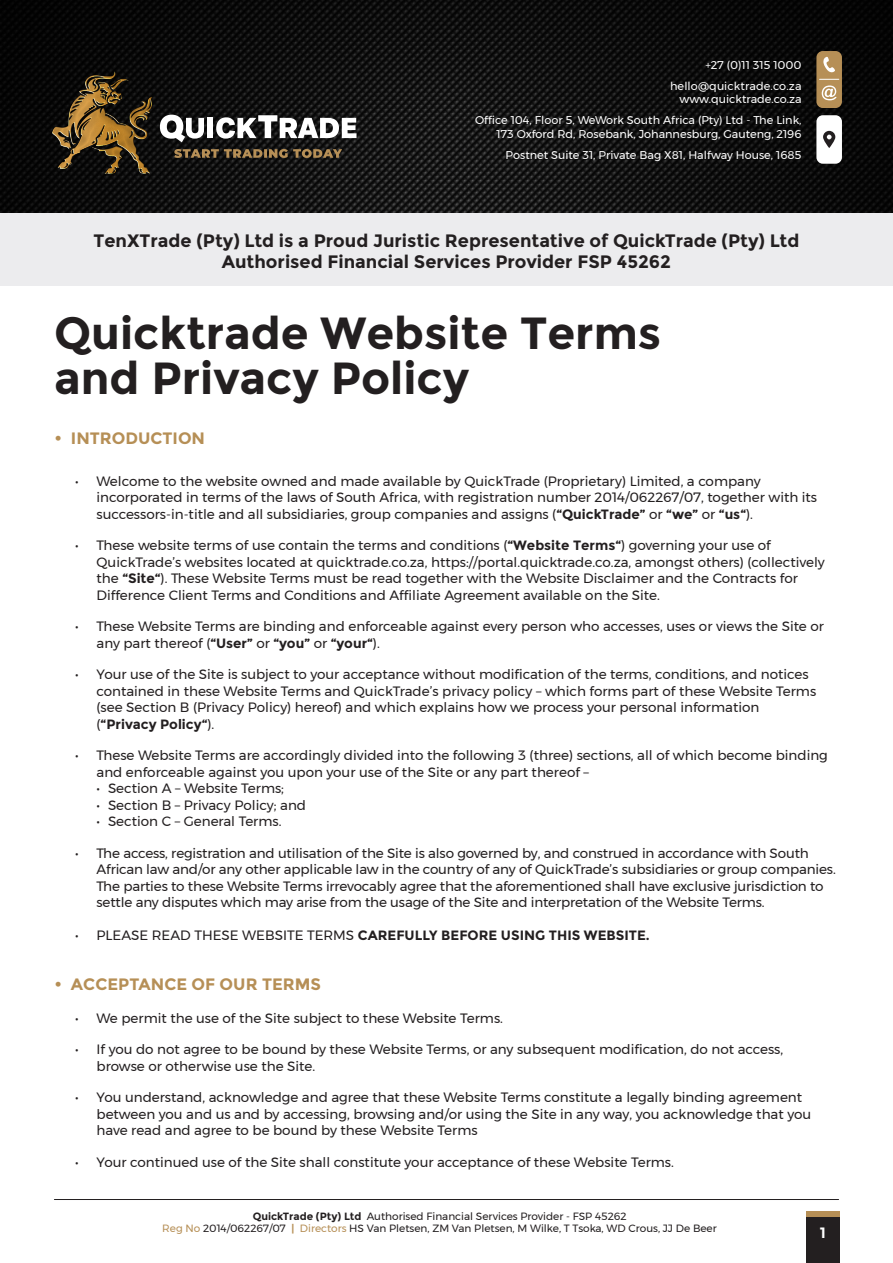
<style>
.page{position:relative;width:893px;height:1263px;background:#fff}
.page>*{position:absolute;margin:0;border:0;box-sizing:border-box;transform-origin:0 0}
.t1{font:700 45px/45px "Montserrat";color:#231f20}
.t2{font:700 18px "Montserrat";color:#231f20}
.t3{font:700 16.5px "Montserrat";color:#b68f56}
.t4{font:700 15px "Montserrat";color:#fff}
.t5{font:13.5px/16.5px "Montserrat";color:#231f20}
.t6{font:700 13.5px "Montserrat";color:#231f20}
.t7{font:11.25px/21px "Montserrat";color:#fff;text-align:right}
.t8{font:10.5px/12.6px "Montserrat";color:#231f20;text-align:center}
.s1{font-family:"Gotham"}
.s2{font-weight:700}
.s3{font-weight:400}
.s4{color:#b68f56}
.s5{font-weight:700;color:#b68f56}
</style>
<div class="page">
<svg style="left:806px;top:1211px;width:33px;height:7px"></svg>
<div style="left:806px;top:1218px;width:33px;height:45px;background:#231f20"></div>
<img style="left:0;top:0;width:893px;height:213px">
<svg style="left:160px;top:115px;width:44px;height:27px"></svg>
<div style="left:208px;top:118px;width:5px;height:20px;background:#fff"></div>
<svg style="left:216px;top:115px;width:140px;height:24px"></svg>
<img style="left:51px;top:70px;width:105px;height:104px">
<svg style="left:174px;top:149px;width:168px;height:9px;background:#695436"></svg>
<div style="left:816px;top:51px;width:26px;height:57px;background:#b68f56;border-radius:6px"></div>
<div style="left:816px;top:115px;width:26px;height:49px;background:#fff;border-radius:6px"></div>
<svg style="left:823px;top:57px;width:12px;height:16px"></svg>
<svg style="left:820px;top:79px;width:19px;height:21px"></svg>
<svg style="left:823px;top:131px;width:12px;height:16px"></svg>
<svg style="left:827px;top:135px;width:5px;height:4px"></svg>
<hr style="left:54px;top:1199px;width:785px;height:1px;background:#231f20">
<div style="left:0;top:213px;width:893px;height:73px;background:#ececee"></div>
<p class="t7" style="left:670px;top:54px;width:133px">+27 (0)11 315 1000 hello@quicktrade.co.za</p>
<p class="t7" style="left:475px;top:89px;width:328px">www.quicktrade.co.za<br>Office 104, Floor 5, WeWork South Africa (Pty) Ltd - The Link,</p>
<p class="t7" style="left:497px;top:123px;width:306px">173 Oxford Rd, Rosebank, Johannesburg, Gauteng, 2196<br>Postnet Suite 31, Private Bag X81, Halfway House, 1685</p>
<p class="t2" style="left:94px;top:230px;width:707px">TenXTrade (Pty) Ltd is a Proud Juristic Representative of QuickTrade (Pty) Ltd</p>
<p class="t2" style="left:222px;top:251px;width:451px">Authorised Financial Services Provider FSP 45262</p>
<p class="t1" style="left:54px;top:311px;width:609px">Quicktrade Website Terms and Privacy Policy</p>
<p class="t3" style="left:54px;top:428px;width:153px"><span class="s1">•</span> INTRODUCTION</p>
<p class="t5" style="left:97px;top:473px;width:722px;text-indent:-21px">• Welcome to the website owned and made available by QuickTrade (Proprietary) Limited, a company incorporated in terms of the laws of South Africa, with registration number 2014/062267/07, together with its successors-in-title and all subsidiaries, group companies and assigns (<span class="s2">“QuickTrade”</span> or <span class="s2">“we”</span> or <span class="s2">“us“</span>).</p>
<p class="t5" style="left:97px;top:537px;width:730px;text-indent:-21px">• These website terms of use contain the terms and conditions (<span class="s2">“Website Terms“</span>) governing your use of QuickTrade’s websites located at quicktrade.co.za, https://portal.quicktrade.co.za, amongst others) (collectively the <span class="s2">“Site“</span>). These Website Terms must be read together with the Website Disclaimer and the Contracts for Difference Client Terms and Conditions and Affiliate Agreement available on the Site.</p>
<p class="t5" style="left:97px;top:618px;width:729px;text-indent:-21px">• These Website Terms are binding and enforceable against every person who accesses, uses or views the Site or any part thereof (<span class="s2">“User”</span> or <span class="s2">“you”</span> or <span class="s2">“your“</span>).</p>
<p class="t5" style="left:97px;top:666px;width:721px;text-indent:-21px">• Your use of the Site is subject to your acceptance without modification of the terms, conditions, and notices contained in these Website Terms and QuickTrade’s privacy policy – which forms part of these Website Terms (see Section B (Privacy Policy) hereof) and which explains how we process your personal information (<span class="s2">“Privacy Policy“</span>).</p>
<p class="t5" style="left:97px;top:747px;width:733px;text-indent:-21px">• These Website Terms are accordingly divided into the following 3 (three) sections, all of which become binding and enforceable against you upon your use of the Site or any part thereof –</p>
<p class="t5" style="left:97px;top:780px;width:189px">• Section A – Website Terms;</p>
<p class="t5" style="left:97px;top:797px;width:211px">• Section B – Privacy Policy; and</p>
<p class="t5" style="left:97px;top:813px;width:187px">• Section C – General Terms.</p>
<p class="t5" style="left:97px;top:845px;width:741px;text-indent:-21px">• The access, registration and utilisation of the Site is also governed by, and construed in accordance with South African law and/or any other applicable law in the country of any of QuickTrade’s subsidiaries or group companies.<br>The parties to these Website Terms irrevocably agree that the aforementioned shall have exclusive jurisdiction to settle any disputes which may arise from the usage of the Site and interpretation of the Website Terms.</p>
<p class="t6" style="left:75px;top:928px;width:576px"><span class="s3">• PLEASE READ THESE WEBSITE TERMS</span> CAREFULLY BEFORE USING THIS WEBSITE.</p>
<p class="t3" style="left:54px;top:974px;width:269px"><span class="s1">•</span> ACCEPTANCE OF OUR TERMS</p>
<p class="t5" style="left:75px;top:1010px;width:429px">• We permit the use of the Site subject to these Website Terms.</p>
<p class="t5" style="left:97px;top:1041px;width:688px;text-indent:-21px">• If you do not agree to be bound by these Website Terms, or any subsequent modification, do not access, browse or otherwise use the Site.</p>
<p class="t5" style="left:97px;top:1089px;width:716px;text-indent:-21px">• You understand, acknowledge and agree that these Website Terms constitute a legally binding agreement between you and us and by accessing, browsing and/or using the Site in any way, you acknowledge that you have read and agree to be bound by these Website Terms</p>
<p class="t5" style="left:75px;top:1154px;width:600px">• Your continued use of the Site shall constitute your acceptance of these Website Terms.</p>
<p class="t8" style="left:162px;top:1210px;width:556px"><span class="s2">QuickTrade (Pty) Ltd</span> Authorised Financial Services Provider - FSP 45262<br><span class="s4">Reg No</span> 2014/062267/07 <span class="s5">|</span> <span class="s4">Directors</span> HS Van Pletsen, ZM Van Pletsen, M Wilke, T Tsoka, WD Crous, JJ De Beer</p>
<p class="t4" style="left:820px;top:1223px;width:8px">1</p>
</div>
